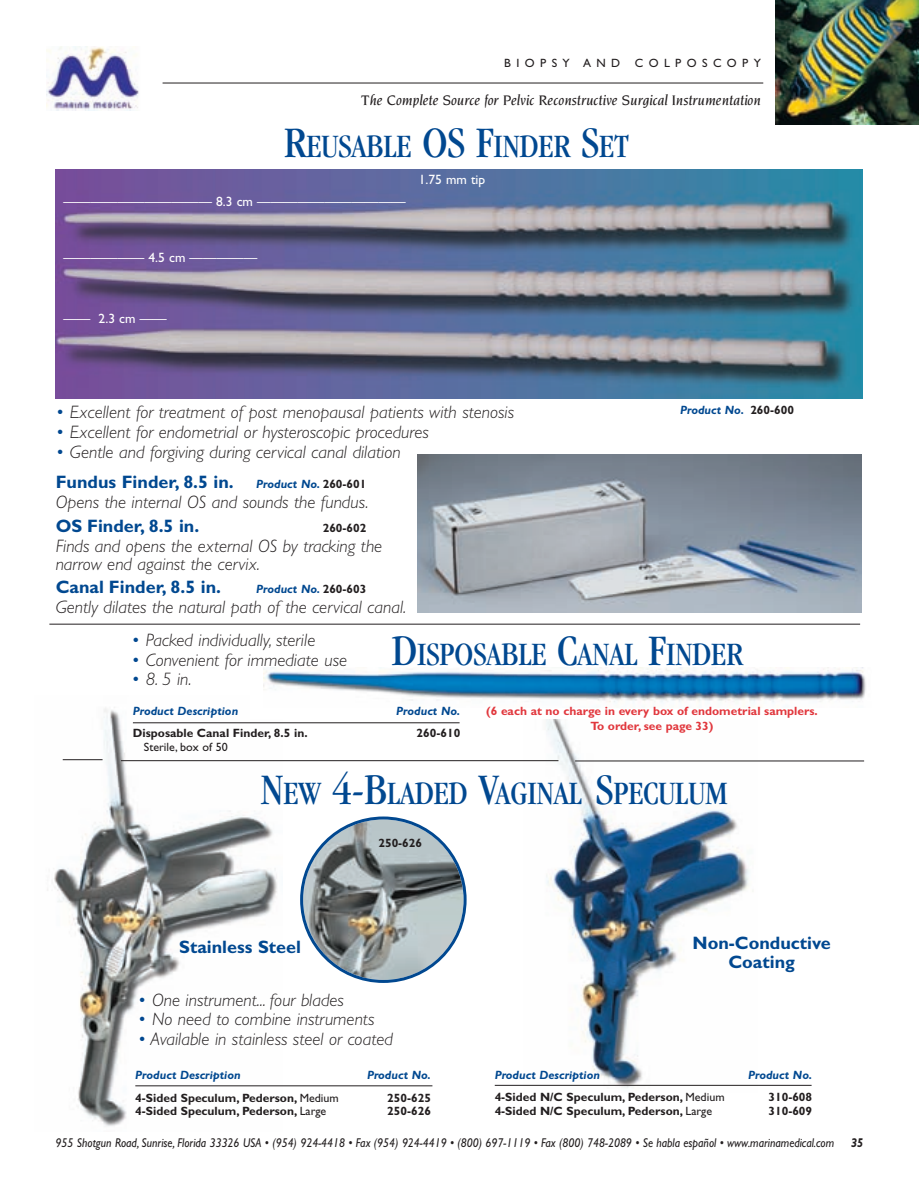
<style>
.page{position:relative;width:919px;height:1189px;background:#fff}
.page>*{position:absolute;margin:0;border:0;box-sizing:border-box;transform-origin:0 0}
.t1{font:condensed 33.75px "Garamond";color:#014890}
.t2{font:italic 300 18px/20.1px "Gill Sans";color:#231f20}
.t3{font:700 18px/19.5px "Gill Sans";color:#014890;text-align:center}
.t4{font:italic 500 15px "Novarese";color:#231f20}
.t5{font:13.5px "Gill Sans";color:#fff}
.t6{font:italic 12.75px "Gill Sans";color:#231f20;scale:.9 1}
.t7{font:italic 700 12.75px "Gill Sans";color:#231f20;scale:.9 1}
.t8{font:700 12px "Gill Sans";color:#231f20}
.t9{font:italic 700 12px "Gill Sans";color:#014890}
.t10{font:700 12px/14.4px "Gill Sans";color:#e1373d;text-align:center}
.t11{font:12px "Gill Sans";letter-spacing:.45em;color:#231f20}
.t12{font:12px "Gill Sans";color:#231f20}
.s1{font-size:45px}
.s2{color:#014890}
.s3{font-style:normal;color:#231f20}
.s4{font-weight:700;font-style:normal;color:#014890}
.s5{font-weight:700;font-size:12px;color:#014890}
.s6{font-weight:700;font-style:normal;font-size:12px}
.s7{font-weight:400}
</style>
<div class="page">
<img style="left:46px;top:0;width:872px;height:1126px">
<p class="t11" style="left:504px;top:59px;width:258px">BIOPSY AND COLPOSCOPY</p>
<p class="t4" style="left:361px;top:93px;width:401px">The Complete Source for Pelvic Reconstructive Surgical Instrumentation</p>
<h1 class="t1" style="left:284px;top:133px;width:346px"><span class="s1">R</span>EUSABLE <span class="s1">OS F</span>INDER <span class="s1">S</span>ET</h1>
<p class="t5" style="left:63px;top:197px;width:344px">——————————— 8.3 cm ———————————</p>
<p class="t5" style="left:418px;top:174px;width:68px">1.75 mm tip</p>
<p class="t5" style="left:63px;top:252px;width:195px">—————— 4.5 cm —————</p>
<p class="t5" style="left:63px;top:314px;width:105px">—— 2.3 cm ——</p>
<p class="t2" style="left:55px;top:403px;width:460px"><span class="s2">•</span> Excellent for treatment of post menopausal patients with stenosis</p>
<p class="t2" style="left:55px;top:423px;width:375px"><span class="s2">•</span> Excellent for endometrial or hysteroscopic procedures</p>
<p class="t2" style="left:55px;top:444px;width:346px"><span class="s2">•</span> Gentle and forgiving during cervical canal dilation</p>
<p class="t9" style="left:680px;top:405px;width:115px">Product No. <span class="s3">260-600</span></p>
<p class="t2" style="left:56px;top:473px;width:314px"><span class="s4">Fundus Finder, 8.5 in.</span> <span class="s5">Product No.</span> <span class="s6">260-601<br></span>Opens the internal OS and sounds the fundus.</p>
<p class="t3" style="left:56px;top:517px;width:145px">OS Finder, 8.5 in.</p>
<p class="t8" style="left:322px;top:523px;width:45px">260-602</p>
<p class="t2" style="left:56px;top:538px;width:328px;line-height:18px">Finds and opens the external OS by tracking the narrow end against the cervix.</p>
<p class="t3" style="left:56px;top:578px;width:167px">Canal Finder, 8.5 in.</p>
<p class="t9" style="left:256px;top:584px;width:112px">Product No. <span class="s3">260-603</span></p>
<p class="t2" style="left:56px;top:598px;width:352px">Gently dilates the natural path of the cervical canal.</p>
<p class="t2" style="left:131px;top:631px;width:186px"><span class="s2">•</span> Packed individually, sterile</p>
<p class="t2" style="left:131px;top:651px;width:217px"><span class="s2">•</span> Convenient for immediate use</p>
<p class="t2" style="left:131px;top:670px;width:62px"><span class="s2">•</span> 8. 5 in.</p>
<p class="t9" style="left:133px;top:706px;width:107px">Product Description</p>
<p class="t9" style="left:396px;top:706px;width:65px">Product No.</p>
<p class="t8" style="left:133px;top:728px;width:176px">Disposable Canal Finder, 8.5 in.</p>
<p class="t8" style="left:416px;top:728px;width:45px">260-610</p>
<p class="t12" style="left:144px;top:741px;width:85px">Sterile, box of 50</p>
<h1 class="t1" style="left:392px;top:641px;width:352px"><span class="s1">D</span>ISPOSABLE <span class="s1">C</span>ANAL <span class="s1">F</span>INDER</h1>
<p class="t10" style="left:486px;top:705px;width:333px">(6 each at no charge in every box of endometrial samplers.<br>To order, see page 33)</p>
<h1 class="t1" style="left:261px;top:780px;width:468px"><span class="s1">N</span>EW <span class="s1">4-B</span>LADED <span class="s1">V</span>AGINAL <span class="s1">S</span>PECULUM</h1>
<p class="t8" style="left:378px;top:838px;width:45px">250-626</p>
<p class="t3" style="left:179px;top:938px;width:123px">Stainless Steel</p>
<p class="t3" style="left:692px;top:934px;width:140px">Non-Conductive<br>Coating</p>
<p class="t2" style="left:137px;top:991px;width:208px"><span class="s2">•</span> One instrument... four blades</p>
<p class="t2" style="left:137px;top:1010px;width:238px"><span class="s2">•</span> No need to combine instruments</p>
<p class="t2" style="left:137px;top:1030px;width:257px"><span class="s2">•</span> Available in stainless steel or coated</p>
<p class="t9" style="left:135px;top:1070px;width:107px">Product Description</p>
<p class="t9" style="left:367px;top:1070px;width:65px">Product No.</p>
<p class="t8" style="left:135px;top:1092px;width:205px">4-Sided Speculum, Pederson, <span class="s7">Medium</span></p>
<p class="t8" style="left:387px;top:1092px;width:45px">250-625</p>
<p class="t8" style="left:135px;top:1106px;width:192px">4-Sided Speculum, Pederson, <span class="s7">Large</span></p>
<p class="t8" style="left:387px;top:1106px;width:45px">250-626</p>
<p class="t9" style="left:494px;top:1070px;width:107px">Product Description</p>
<p class="t9" style="left:748px;top:1070px;width:65px">Product No.</p>
<p class="t8" style="left:494px;top:1092px;width:231px">4-Sided N/C Speculum, Pederson, <span class="s7">Medium</span></p>
<p class="t8" style="left:768px;top:1092px;width:45px">310-608</p>
<p class="t8" style="left:494px;top:1106px;width:219px">4-Sided N/C Speculum, Pederson, <span class="s7">Large</span></p>
<p class="t8" style="left:768px;top:1106px;width:45px">310-609</p>
<p class="t6" style="left:56px;top:1137px;width:866px">955 Shotgun Road, Sunrise, Florida 33326 USA • (954) 924-4418 • Fax (954) 924-4419 • (800) 697-1119 • Fax (800) 748-2089 • Se habla español • www.marinamedical.com</p>
<p class="t7" style="left:850px;top:1137px;width:15px">35</p>
</div>
